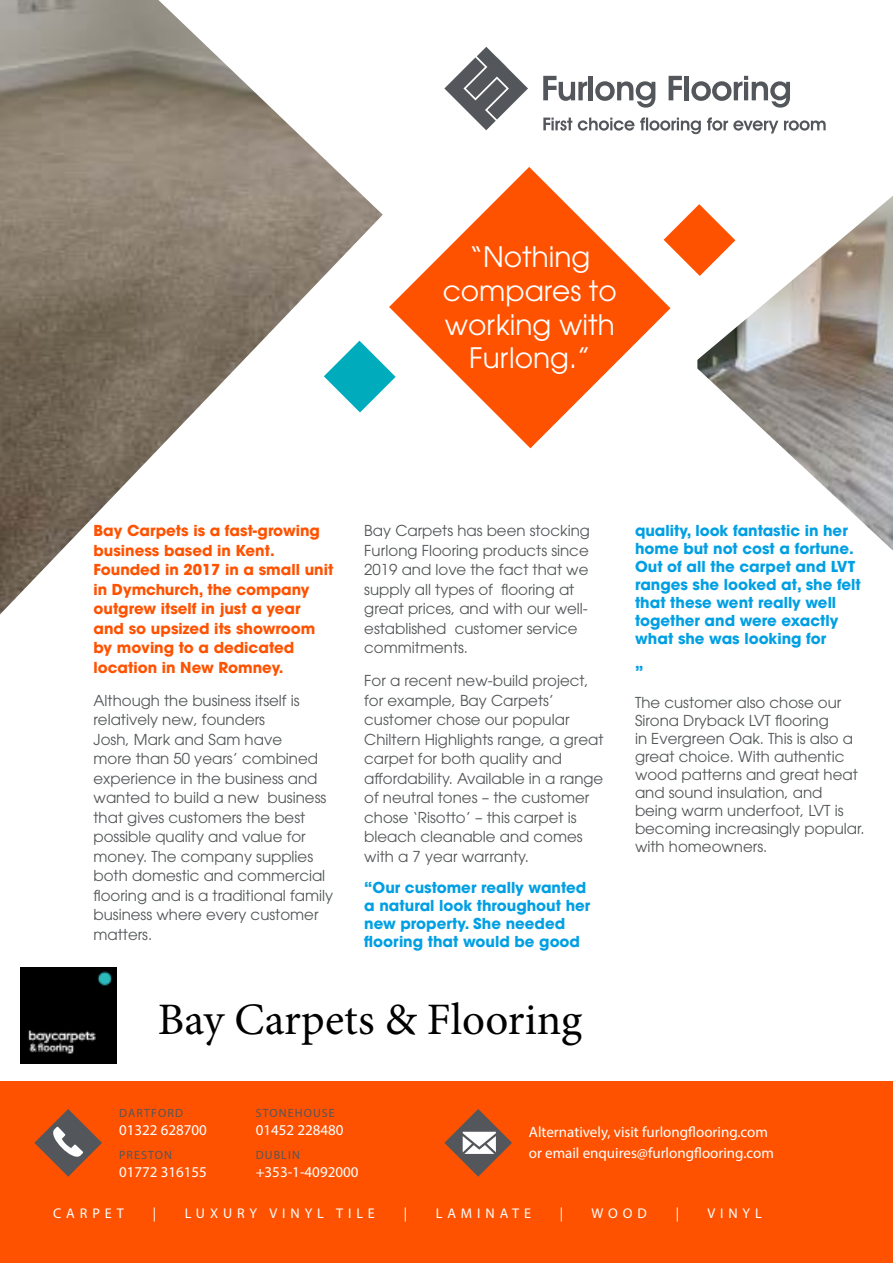
<style>
.page{position:relative;width:893px;height:1263px;background:#fff}
.page>*{position:absolute;margin:0;border:0;box-sizing:border-box;transform-origin:0 0}
.t1{font:45px "Minion Pro";color:#000}
.t2{font:28.05px/33.6px "ITC Avant Garde Pro";color:#fff;text-align:center}
.t3{font:15px/19.5px "ITC Avant Garde Pro";color:#535658}
.t4{font:700 15px/18px "ITC Avant Garde Pro";color:#009fe3}
.t5{font:700 15px/19.5px "ITC Avant Garde Pro";color:#ff5200}
.t6{font:15px/21px "Myriad Pro";color:#fff}
.t7{font:14.1px "Myriad Pro";letter-spacing:.35em;color:#fff}
.t8{font:12px "Myriad Pro";letter-spacing:.09em;color:#53565a}
</style>
<div class="page">
<svg style="left:383px;top:364px;width:6px;height:26px"></svg>
<svg style="left:389px;top:167px;width:275px;height:281px;fill:#ff5200"></svg>
<svg style="left:543px;top:76px;width:44px;height:25px"></svg>
<hr style="left:589px;top:76px;width:4px;height:24px;background:#53565a">
<svg style="left:595px;top:81px;width:60px;height:27px"></svg>
<svg style="left:669px;top:76px;width:13px;height:24px"></svg>
<hr style="left:685px;top:76px;width:4px;height:24px;background:#53565a">
<svg style="left:691px;top:76px;width:99px;height:32px"></svg>
<svg style="left:543px;top:118px;width:29px;height:13px"></svg>
<svg style="left:578px;top:118px;width:56px;height:13px"></svg>
<svg style="left:640px;top:117px;width:61px;height:17px"></svg>
<svg style="left:707px;top:117px;width:71px;height:17px"></svg>
<svg style="left:784px;top:120px;width:42px;height:11px"></svg>
<svg style="left:444px;top:47px;width:84px;height:83px"></svg>
<img style="left:0;top:0;width:383px;height:614px">
<svg style="left:578px;top:361px;width:315px;height:190px"></svg>
<svg style="left:664px;top:196px;width:229px;height:190px"></svg>
<img style="left:20px;top:967px;width:96px;height:96px">
<div style="left:0;top:1081px;width:893px;height:182px;background:#ff5200"></div>
<svg style="left:444px;top:1109px;width:68px;height:68px"></svg>
<svg style="left:34px;top:1109px;width:68px;height:68px"></svg>
<h2 class="t2" style="left:443px;top:240px;width:176px">“Nothing compares to working with<br>Furlong.”</h2>
<p class="t5" style="left:94px;top:521px;width:241px">Bay Carpets is a fast-growing business based in Kent.<br>Founded in 2017 in a small unit in Dymchurch, the company outgrew itself in just a year and so upsized its showroom by moving to a dedicated location in New Romney.</p>
<p class="t3" style="left:94px;top:690px;width:241px">Although the business itself is relatively new, founders<br>Josh, Mark and Sam have<br>more than 50 years’ combined experience in the business and wanted to build a new business that gives customers the best possible quality and value for money. The company supplies both domestic and commercial flooring and is a traditional family business where every customer matters.</p>
<p class="t3" style="left:364px;top:521px;width:227px">Bay Carpets has been stocking<br>Furlong Flooring products since<br>2019 and love the fact that we supply all types of flooring at great prices, and with our well&shy;established customer service commitments.</p>
<p class="t3" style="left:364px;top:671px;width:241px">For a recent new-build project, for example, Bay Carpets’ customer chose our popular<br>Chiltern Highlights range, a great carpet for both quality and affordability. Available in a range of neutral tones – the customer chose ‘Risotto’ – this carpet is bleach cleanable and comes with a 7 year warranty.</p>
<p class="t4" style="left:364px;top:878px;width:228px">“Our customer really wanted a natural look throughout her new property. She needed flooring that would be good</p>
<h1 class="t1" style="left:158px;top:990px;width:426px">Bay Carpets &amp; Flooring</h1>
<p class="t4" style="left:635px;top:522px;width:227px">quality, look fantastic in her home but not cost a fortune.<br>Out of all the carpet and LVT ranges she looked at, she felt that these went really well together and were exactly what she was looking for</p>
<p class="t4" style="left:635px;top:662px;width:10px">”</p>
<p class="t3" style="left:635px;top:693px;width:231px;line-height:18px">The customer also chose our<br>Sirona Dryback LVT flooring<br>in Evergreen Oak. This is also a great choice. With authentic wood patterns and great heat and sound insulation, and being warm underfoot, LVT is becoming increasingly popular. with homeowners.</p>
<p class="t8" style="left:119px;top:1105px;width:65px">DARTFORD</p>
<p class="t6" style="left:119px;top:1119px;width:89px">01322 628700</p>
<p class="t8" style="left:119px;top:1147px;width:54px">PRESTON</p>
<p class="t6" style="left:119px;top:1161px;width:89px">01772 316155</p>
<p class="t8" style="left:256px;top:1105px;width:81px">STONEHOUSE</p>
<p class="t6" style="left:256px;top:1119px;width:89px">01452 228480</p>
<p class="t8" style="left:256px;top:1147px;width:46px">DUBLIN</p>
<p class="t6" style="left:256px;top:1161px;width:104px">+353-1-4092000</p>
<p class="t6" style="left:529px;top:1121px;width:247px">Alternatively, visit furlongflooring.com or email enquires@furlongflooring.com</p>
<p class="t7" style="left:53px;top:1204px;width:72px">CARPET</p>
<p class="t7" style="left:153px;top:1204px;width:5px">|</p>
<p class="t7" style="left:185px;top:1204px;width:192px">LUXURY VINYL TILE</p>
<p class="t7" style="left:404px;top:1204px;width:5px">|</p>
<p class="t7" style="left:436px;top:1204px;width:97px">LAMINATE</p>
<p class="t7" style="left:560px;top:1204px;width:5px">|</p>
<p class="t7" style="left:591px;top:1204px;width:57px">WOOD</p>
<p class="t7" style="left:676px;top:1204px;width:5px">|</p>
<p class="t7" style="left:707px;top:1204px;width:56px">VINYL</p>
</div>
